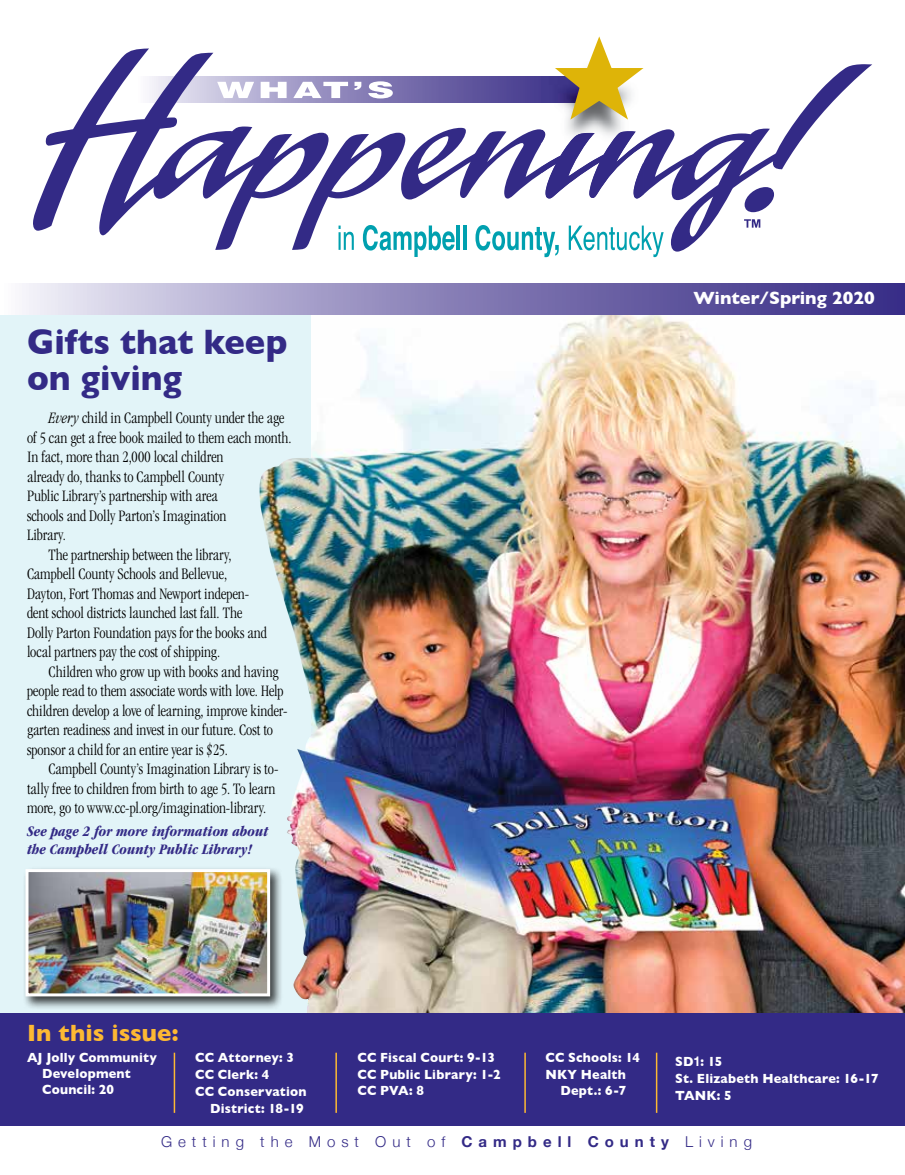
<style>
.page{position:relative;width:905px;height:1175px;background:#fff}
.page>*{position:absolute;margin:0;border:0;box-sizing:border-box;transform-origin:0 0}
.t1{font:700 36px/36px "Gill Sans";color:#332a86;scale:.95 1}
.t2{font:700 24px "Gill Sans";color:#fdb933}
.t3{font:700 18px "Gill Sans";color:#fff}
.t4{font:300 condensed 16.5px "Garamond";color:#000;scale:.96 1}
.t5{font:italic 700 condensed 15px/18px "Garamond";letter-spacing:.005em;color:#332a86}
.t6{font:300 15px "Helvetica Neue";letter-spacing:.4em;color:#332a86}
.t7{font:700 13.5px/16.8px "Gill Sans";letter-spacing:.015em;color:#fff;scale:.94 1}
.s1{font-style:italic}
.s2{font-family:"Helvetica Neue"}
.s3{font-weight:700}
</style>
<div class="page">
<img style="left:310px;top:314px;width:594px;height:698px">
<div style="left:0;top:310px;width:310px;height:706px;background:#e2f4f8"></div>
<img style="left:259px;top:450px;width:215px;height:562px">
<div style="left:0;top:1012px;width:904px;height:113px;background:#332a86"></div>
<svg style="left:33px;top:36px;width:839px;height:221px"></svg>
<svg style="left:0;top:284px;width:904px;height:30px;background:#8d86ba"></svg>
<hr style="left:174px;top:1052px;width:1px;height:60px;background:#fdb933">
<hr style="left:524px;top:1052px;width:2px;height:60px;background:#fdb933">
<div style="left:23px;top:866px;width:260px;height:144px;background:#000;opacity:.75"></div>
<img style="left:30px;top:873px;width:236px;height:119px">
<div style="left:26px;top:869px;width:244px;height:127px;border:3px solid #fff"></div>
<hr style="left:335px;top:1052px;width:2px;height:60px;background:#fdb933">
<hr style="left:656px;top:1052px;width:1px;height:60px;background:#fdb933">
<h1 class="t1" style="left:27px;top:323px;width:276px">Gifts that keep on giving</h1>
<p class="t4" style="left:49px;top:409px;width:247px"><span class="s1">Every</span> child in Campbell County under the age</p>
<p class="t4" style="left:27px;top:428px;width:277px">of 5 can get a free book mailed to them each month.</p>
<p class="t4" style="left:27px;top:448px;width:206px">In fact, more than 2,000 local children</p>
<p class="t4" style="left:27px;top:467px;width:207px">already do, thanks to Campbell County</p>
<p class="t4" style="left:27px;top:487px;width:200px">Public Library’s partnership with area</p>
<p class="t4" style="left:27px;top:506px;width:209px">schools and Dolly Parton’s Imagination</p>
<p class="t4" style="left:27px;top:526px;width:42px">Library.</p>
<p class="t4" style="left:49px;top:545px;width:192px">The partnership between the library,</p>
<p class="t4" style="left:27px;top:565px;width:210px">Campbell County Schools and Bellevue,</p>
<p class="t4" style="left:27px;top:584px;width:233px">Dayton, Fort Thomas and Newport indepen-</p>
<p class="t4" style="left:27px;top:604px;width:226px">dent school districts launched last fall. The</p>
<p class="t4" style="left:27px;top:623px;width:251px">Dolly Parton Foundation pays for the books and</p>
<p class="t4" style="left:27px;top:643px;width:203px">local partners pay the cost of shipping.</p>
<p class="t4" style="left:49px;top:662px;width:241px">Children who grow up with books and having</p>
<p class="t4" style="left:27px;top:682px;width:269px">people read to them associate words with love. Help</p>
<p class="t4" style="left:27px;top:701px;width:273px">children develop a love of learning, improve kinder-</p>
<p class="t4" style="left:27px;top:721px;width:258px">garten readiness and invest in our future. Cost to</p>
<p class="t4" style="left:27px;top:740px;width:211px">sponsor a child for an entire year is $25.</p>
<p class="t4" style="left:49px;top:760px;width:241px">Campbell County’s Imagination Library is to-</p>
<p class="t4" style="left:27px;top:779px;width:260px">tally free to children from birth to age 5. To learn</p>
<p class="t4" style="left:27px;top:799px;width:251px">more, go to www.cc-pl.org/imagination-library.</p>
<p class="t5" style="left:27px;top:822px;width:243px">See page 2 for more information about the Campbell County Public Library!</p>
<p class="t3" style="left:693px;top:283px;width:183px">Winter/Spring 2020</p>
<h2 class="t2" style="left:27px;top:1013px;width:153px">In this issue:</h2>
<p class="t7" style="left:42px;top:1049px;width:124px;line-height:15.8px;text-indent:-15px">AJ Jolly Community<br>Development<br>Council: 20</p>
<p class="t7" style="left:545px;top:1049px;width:102px">CC Schools: 14<br>NKY Health</p>
<p class="t7" style="left:195px;top:1049px;width:107px">CC Attorney: 3</p>
<p class="t7" style="left:195px;top:1066px;width:80px">CC Clerk: 4</p>
<p class="t7" style="left:195px;top:1082px;width:120px">CC Conservation</p>
<p class="t7" style="left:210px;top:1099px;width:101px">District: 18-19</p>
<p class="t7" style="left:357px;top:1049px;width:154px;line-height:16.4px">CC Fiscal Court: 9-13<br>CC Public Library: 1-2<br>CC PVA: 8</p>
<p class="t7" style="left:560px;top:1081px;width:71px">Dept.: 6-7</p>
<p class="t7" style="left:675px;top:1053px;width:218px">SD<span class="s2">1</span>: 15<br>St. Elizabeth Healthcare: 16-17<br>TANK: 5</p>
<p class="t6" style="left:161px;top:1129px;width:592px">Getting the Most Out of <span class="s3">Campbell County</span> Living</p>
</div>
